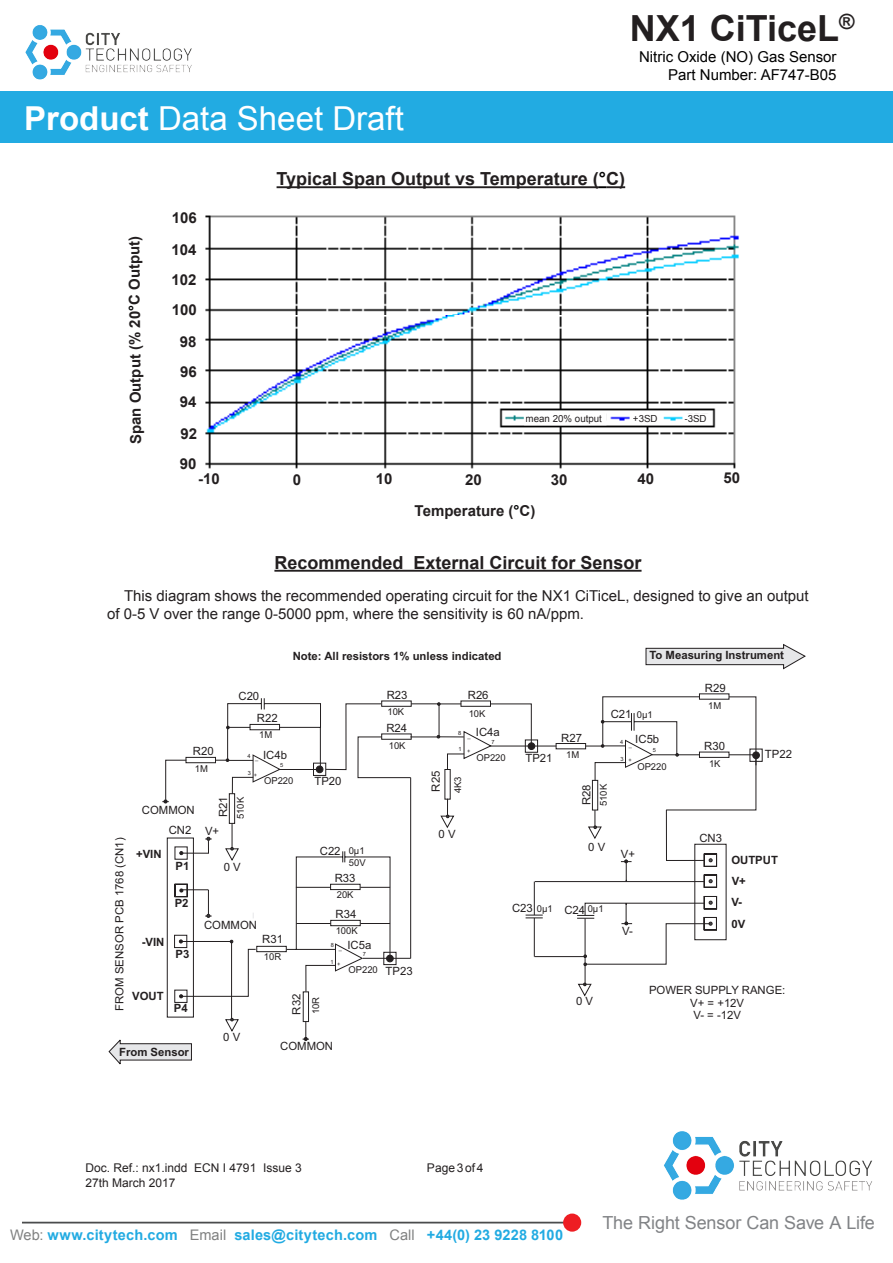
<style>
.page{position:relative;width:893px;height:1263px;background:#fff}
.page>*{position:absolute;margin:0;border:0;box-sizing:border-box;transform-origin:0 0}
.t1{font:700 36px "Arial";color:#231f20}
.t2{font:33px "Arial";color:#fff}
.Characteristics_Titl{font:700 18px "Arial";color:#231f20}
.t3{font:18px "Arial";letter-spacing:-.005em;color:#818386}
.Body_text{font:15px/18px "Arial";color:#231f20}
.Characteristics_Titl-2{font:700 15px "Arial";color:#231f20}
.t4{font:15px/18px "Arial";color:#000;text-align:right}
.t5{font:700 14.55px "Arial";letter-spacing:.01em;color:#22abe2}
.t6{font:12px "Arial";color:#231f20}
.t7{font:11.4px/12.8px "Arial";color:#231f20;text-align:center}
.t8{font:700 11.4px "Arial";color:#231f20}
.t9{font:9.75px "Arial";color:#231f20}
.t10{font:9.45px/11.9px "Arial";color:#231f20}
.t11{font:5.7px "Arial";color:#231f20}
.s1{font-weight:700}
.s2{color:#000}
.s3{font-weight:400;color:#808181}
</style>
<div class="page">
<img style="left:25px;top:25px;width:167px;height:55px">
<div style="left:0;top:92px;width:893px;height:51px;background:#22abe2"></div>
<hr style="left:22px;top:1222px;width:554px;height:1px;background:#4b4c4d">
<div style="left:563px;top:1213px;width:18px;height:19px;background:#ee1d23;border-radius:50%"></div>
<img style="left:664px;top:1131px;width:208px;height:69px">
<img style="left:205px;top:215px;width:534px;height:254px">
<div style="left:749px;top:748px;width:14px;height:14px;border:1px solid #231f20"></div>
<div style="left:753px;top:752px;width:6px;height:7px;background:#231f20;border-radius:50%"></div>
<div style="left:752px;top:751px;width:8px;height:8px;border:1px solid #231f20;border-radius:50%"></div>
<svg style="left:645px;top:644px;width:161px;height:26px"></svg>
<svg style="left:108px;top:696px;width:649px;height:369px"></svg>
<hr style="left:231px;top:941px;width:1px;height:78px;background:#231f20">
<hr style="left:274px;top:570px;width:367px;height:2px;background:#231f20">
<hr style="left:277px;top:186px;width:322px;height:2px;background:#231f20">
<svg style="left:599px;top:186px;width:26px;height:2px"></svg>
<div style="left:525px;top:414px;width:81px;height:10px;background:#fff"></div>
<div style="left:632px;top:414px;width:31px;height:10px;background:#fff"></div>
<div style="left:684px;top:414px;width:26px;height:9px;background:#fff"></div>
<h2 class="t2" style="left:24px;top:97px;width:381px"><span class="s1">Product</span> Data Sheet Draft</h2>
<h1 class="t1" style="left:630px;top:4px;width:226px">NX1 CiTiceL<sup>®</sup></h1>
<h3 class="t4" style="left:639px;top:48px;width:199px">Nitric Oxide (NO) Gas Sensor<br>Part Number: AF747-B05</h3>
<p class="Characteristics_Titl-2" style="left:172px;top:208px;width:27px">106</p>
<p class="Characteristics_Titl" style="left:277px;top:167px;width:350px">Typical Span Output vs Temperature (<span class="s2">°</span>C)</p>
<p class="Characteristics_Titl-2" style="left:127px;top:444px;width:210px;rotate:-91deg">Span Output (% 20<span class="s2">°</span>C Output)</p>
<p class="Characteristics_Titl-2" style="left:172px;top:239px;width:27px">104</p>
<p class="Characteristics_Titl-2" style="left:171px;top:270px;width:27px">102</p>
<p class="Characteristics_Titl-2" style="left:172px;top:299px;width:27px">100</p>
<p class="Characteristics_Titl-2" style="left:180px;top:332px;width:18px">98</p>
<p class="Characteristics_Titl-2" style="left:180px;top:362px;width:18px">96</p>
<p class="Characteristics_Titl-2" style="left:180px;top:392px;width:18px">94</p>
<p class="Characteristics_Titl-2" style="left:181px;top:423px;width:18px">92</p>
<p class="Characteristics_Titl-2" style="left:180px;top:454px;width:18px">90</p>
<p class="Characteristics_Titl-2" style="left:198px;top:469px;width:23px">-10</p>
<p class="t9" style="left:526px;top:412px;width:78px">mean 20% output</p>
<p class="t9" style="left:633px;top:412px;width:26px">+3SD</p>
<p class="t9" style="left:684px;top:412px;width:24px">-3SD</p>
<p class="Characteristics_Titl-2" style="left:293px;top:470px;width:10px">0</p>
<p class="Characteristics_Titl-2" style="left:376px;top:469px;width:18px">10</p>
<p class="Characteristics_Titl-2" style="left:465px;top:470px;width:18px">20</p>
<p class="Characteristics_Titl-2" style="left:551px;top:470px;width:18px">30</p>
<p class="Characteristics_Titl-2" style="left:637px;top:469px;width:18px">40</p>
<p class="Characteristics_Titl-2" style="left:724px;top:468px;width:18px">50</p>
<p class="Characteristics_Titl-2" style="left:415px;top:501px;width:122px">Temperature (<span class="s2">°</span>C)</p>
<p class="Characteristics_Titl" style="left:274px;top:550px;width:369px">Recommended External Circuit for Sensor</p>
<p class="Body_text" style="left:107px;top:587px;width:703px;text-indent:17px">This diagram shows the recommended operating circuit for the NX1 CiTiceL, designed to give an output of 0-5 V over the range 0-5000 ppm, where the sensitivity is 60 nA/ppm.</p>
<p class="t8" style="left:293px;top:652px;width:210px">Note: All resistors 1% unless indicated</p>
<p class="t8" style="left:649px;top:651px;width:136px">To Measuring Instrument</p>
<p class="t7" style="left:238px;top:691px;width:22px">C20</p>
<p class="t7" style="left:257px;top:713px;width:22px">R22</p>
<p class="t10" style="left:259px;top:730px;width:15px">1M</p>
<p class="t7" style="left:193px;top:746px;width:22px">R20</p>
<p class="t7" style="left:263px;top:750px;width:25px">IC4b</p>
<p class="t11" style="left:248px;top:771px;width:5px">3</p>
<p class="t11" style="left:247px;top:754px;width:5px">4</p>
<p class="t11" style="left:255px;top:756px;width:5px">_</p>
<p class="t11" style="left:280px;top:763px;width:5px">5</p>
<p class="t10" style="left:195px;top:763px;width:15px">1M</p>
<p class="t11" style="left:254px;top:773px;width:5px">+</p>
<p class="t10" style="left:264px;top:776px;width:31px">OP220</p>
<p class="t7" style="left:142px;top:804px;width:54px">COMMON</p>
<p class="t7" style="left:169px;top:825px;width:24px">CN2</p>
<p class="t7" style="left:114px;top:1011px;width:175px;rotate:-90deg">FROM SENSOR PCB 1768 (CN1)</p>
<p class="t8" style="left:136px;top:849px;width:27px">+VIN</p>
<p class="t8" style="left:142px;top:937px;width:24px">-VIN</p>
<p class="t8" style="left:132px;top:991px;width:33px">VOUT</p>
<p class="t8" style="left:175px;top:862px;width:15px">P1</p>
<p class="t8" style="left:175px;top:899px;width:15px">P2</p>
<p class="t8" style="left:175px;top:949px;width:15px">P3</p>
<p class="t8" style="left:174px;top:1004px;width:15px">P4</p>
<p class="t7" style="left:218px;top:817px;width:22px;rotate:-90deg">R21</p>
<p class="t7" style="left:205px;top:825px;width:16px">V+</p>
<p class="t10" style="left:235px;top:819px;width:24px;rotate:-90deg">510K</p>
<p class="t7" style="left:224px;top:861px;width:19px">0 V</p>
<p class="t7" style="left:204px;top:920px;width:54px">COMMON</p>
<p class="t7" style="left:262px;top:934px;width:22px">R31</p>
<p class="t10" style="left:264px;top:952px;width:19px">10R</p>
<p class="t7" style="left:291px;top:1014px;width:22px;rotate:-90deg">R32</p>
<p class="t7" style="left:314px;top:776px;width:29px">TP20</p>
<p class="t7" style="left:320px;top:845px;width:22px">C22</p>
<p class="t10" style="left:349px;top:846px;width:19px">0µ1<br>50V</p>
<p class="t7" style="left:335px;top:873px;width:22px">R33</p>
<p class="t10" style="left:337px;top:889px;width:18px">20K</p>
<p class="t7" style="left:336px;top:908px;width:22px">R34</p>
<p class="t10" style="left:336px;top:925px;width:24px">100K</p>
<p class="t11" style="left:331px;top:943px;width:5px">8</p>
<p class="t7" style="left:347px;top:939px;width:25px">IC5a</p>
<p class="t11" style="left:339px;top:946px;width:5px">_</p>
<p class="t11" style="left:363px;top:952px;width:5px">7</p>
<p class="t10" style="left:311px;top:1014px;width:19px;rotate:-90deg">10R</p>
<p class="t11" style="left:330px;top:960px;width:5px">1</p>
<p class="t11" style="left:337px;top:962px;width:5px">+</p>
<p class="t10" style="left:348px;top:964px;width:31px">OP220</p>
<p class="t8" style="left:119px;top:1047px;width:71px">From Sensor</p>
<p class="t7" style="left:223px;top:1032px;width:19px">0 V</p>
<p class="t7" style="left:280px;top:1041px;width:54px">COMMON</p>
<p class="t7" style="left:387px;top:689px;width:22px">R23</p>
<p class="t10" style="left:387px;top:707px;width:18px">10K</p>
<p class="t7" style="left:386px;top:722px;width:22px">R24</p>
<p class="t10" style="left:389px;top:740px;width:18px">10K</p>
<p class="t7" style="left:386px;top:966px;width:29px">TP23</p>
<p class="t7" style="left:468px;top:689px;width:22px">R26</p>
<p class="t7" style="left:476px;top:726px;width:25px">IC4a</p>
<p class="t10" style="left:469px;top:709px;width:18px">10K</p>
<p class="t11" style="left:458px;top:730px;width:5px">8</p>
<p class="t11" style="left:467px;top:734px;width:5px">_</p>
<p class="t11" style="left:492px;top:739px;width:5px">7</p>
<p class="t7" style="left:430px;top:791px;width:22px;rotate:-90deg">R25</p>
<p class="t11" style="left:458px;top:747px;width:5px">1</p>
<p class="t11" style="left:467px;top:749px;width:5px">+</p>
<p class="t10" style="left:476px;top:753px;width:31px">OP220</p>
<p class="t10" style="left:453px;top:793px;width:18px;rotate:-90deg">4K3</p>
<p class="t7" style="left:439px;top:829px;width:19px">0 V</p>
<p class="t7" style="left:525px;top:753px;width:29px">TP21</p>
<p class="t7" style="left:611px;top:709px;width:22px">C21</p>
<p class="t10" style="left:637px;top:709px;width:17px">0µ1</p>
<p class="t7" style="left:561px;top:733px;width:22px">R27</p>
<p class="t11" style="left:620px;top:739px;width:5px">4</p>
<p class="t7" style="left:635px;top:734px;width:25px">IC5b</p>
<p class="t10" style="left:566px;top:750px;width:15px">1M</p>
<p class="t11" style="left:629px;top:742px;width:5px">_</p>
<p class="t11" style="left:653px;top:748px;width:5px">5</p>
<p class="t11" style="left:621px;top:756px;width:5px">3</p>
<p class="t11" style="left:629px;top:758px;width:5px">+</p>
<p class="t10" style="left:637px;top:762px;width:31px">OP220</p>
<p class="t7" style="left:581px;top:805px;width:22px;rotate:-90deg">R28</p>
<p class="t10" style="left:598px;top:806px;width:24px;rotate:-90deg">510K</p>
<p class="t7" style="left:588px;top:842px;width:19px">0 V</p>
<p class="t7" style="left:621px;top:848px;width:16px">V+</p>
<p class="t7" style="left:512px;top:902px;width:22px">C23</p>
<p class="t7" style="left:564px;top:905px;width:22px">C24</p>
<p class="t10" style="left:537px;top:903px;width:17px">0µ1</p>
<p class="t10" style="left:588px;top:904px;width:17px">0µ1</p>
<p class="t7" style="left:622px;top:925px;width:12px">V-</p>
<p class="t7" style="left:705px;top:682px;width:22px">R29</p>
<p class="t10" style="left:708px;top:700px;width:15px">1M</p>
<p class="t7" style="left:704px;top:741px;width:22px">R30</p>
<p class="t10" style="left:709px;top:758px;width:13px">1K</p>
<p class="t7" style="left:699px;top:832px;width:24px">CN3</p>
<p class="t7" style="left:765px;top:749px;width:29px">TP22</p>
<p class="t8" style="left:731px;top:855px;width:48px">OUTPUT</p>
<p class="t8" style="left:732px;top:876px;width:16px">V+</p>
<p class="t8" style="left:731px;top:898px;width:12px">V-</p>
<p class="t8" style="left:731px;top:919px;width:15px">0V</p>
<p class="t7" style="left:576px;top:996px;width:19px">0 V</p>
<p class="t7" style="left:649px;top:985px;width:138px">POWER SUPPLY RANGE:<br>V+ = +12V<br>V- = -12V</p>
<p class="t6" style="left:86px;top:1160px;width:218px">Doc. Ref.: nx1.indd ECN I 4791 Issue 3</p>
<p class="t6" style="left:427px;top:1160px;width:58px">Page 3 of 4</p>
<p class="t6" style="left:86px;top:1175px;width:92px">27th March 2017</p>
<p class="t5" style="left:10px;top:1225px;width:555px"><span class="s3">Web:</span> www.citytech.com <span class="s3">Email</span> sales@citytech.com <span class="s3">Call</span> +44(0) 23 9228 8100</p>
<h3 class="t3" style="left:602px;top:1211px;width:274px">The Right Sensor Can Save A Life</h3>
</div>
